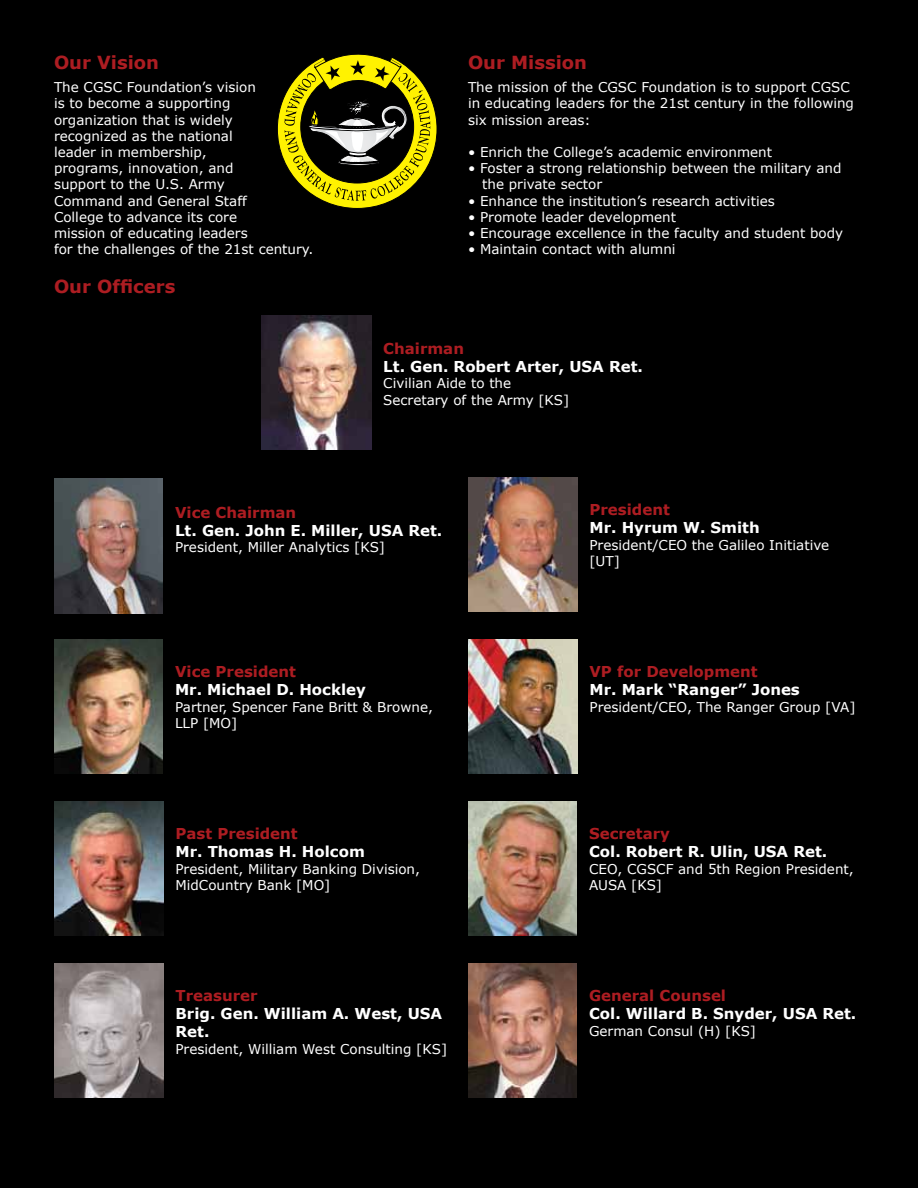
<style>
.page{position:relative;width:918px;height:1188px;background:#000}
.page>*{position:absolute;margin:0;border:0;box-sizing:border-box;transform-origin:0 0}
.t1{font:700 18px "Verdana";color:#ad1d22}
.t2{font:700 15px/18px "Verdana";color:#fff}
.t3{font:700 15px "Verdana";color:#ad1d22}
.t4{font:13.5px/16.2px "Verdana";color:#fff}
</style>
<div class="page">
<svg style="left:277px;top:54px;width:160px;height:155px;background:#6a6610"></svg>
<img style="left:54px;top:478px;width:109px;height:135px">
<img style="left:468px;top:477px;width:109px;height:135px">
<img style="left:54px;top:639px;width:109px;height:135px">
<img style="left:54px;top:801px;width:109px;height:135px">
<img style="left:468px;top:801px;width:109px;height:135px">
<img style="left:54px;top:963px;width:109px;height:135px">
<img style="left:468px;top:963px;width:109px;height:135px">
<img style="left:468px;top:639px;width:109px;height:135px">
<img style="left:262px;top:315px;width:110px;height:135px">
<h1 class="t1" style="left:54px;top:51px;width:107px">Our Vision</h1>
<p class="t4" style="left:54px;top:79px;width:261px">The CGSC Foundation’s vision<br>is to become a supporting organization that is widely<br>recognized as the national<br>leader in membership,<br>programs, innovation, and<br>support to the U.S. Army<br>Command and General Staff<br>College to advance its core<br>mission of educating leaders<br>for the challenges of the 21st century.</p>
<h1 class="t1" style="left:54px;top:275px;width:123px">Our Officers</h1>
<h1 class="t1" style="left:468px;top:51px;width:121px">Our Mission</h1>
<p class="t4" style="left:468px;top:79px;width:388px">The mission of the CGSC Foundation is to support CGSC in educating leaders for the 21st century in the following six mission areas:</p>
<p class="t4" style="left:468px;top:144px;width:306px">• Enrich the College’s academic environment</p>
<p class="t4" style="left:482px;top:160px;width:361px;text-indent:-14px">• Foster a strong relationship between the military and the private sector</p>
<p class="t4" style="left:468px;top:192px;width:308px">• Enhance the institution’s research activities</p>
<p class="t4" style="left:468px;top:208px;width:210px">• Promote leader development</p>
<p class="t4" style="left:468px;top:225px;width:377px">• Encourage excellence in the faculty and student body</p>
<p class="t4" style="left:468px;top:241px;width:209px">• Maintain contact with alumni</p>
<p class="t3" style="left:383px;top:339px;width:82px">Chairman</p>
<p class="t2" style="left:383px;top:357px;width:261px">Lt. Gen. Robert Arter, USA Ret.</p>
<p class="t4" style="left:383px;top:375px;width:187px">Civilian Aide to the<br>Secretary of the Army [KS]</p>
<p class="t3" style="left:175px;top:503px;width:123px">Vice Chairman</p>
<p class="t2" style="left:175px;top:521px;width:269px">Lt. Gen. John E. Miller, USA Ret.</p>
<p class="t4" style="left:175px;top:539px;width:211px">President, Miller Analytics [KS]</p>
<p class="t3" style="left:175px;top:662px;width:122px">Vice President</p>
<p class="t2" style="left:175px;top:681px;width:192px">Mr. Michael D. Hockley</p>
<p class="t4" style="left:175px;top:698px;width:259px">Partner, Spencer Fane Britt &amp; Browne,<br>LLP [MO]</p>
<p class="t3" style="left:176px;top:824px;width:124px">Past President</p>
<p class="t2" style="left:176px;top:843px;width:191px">Mr. Thomas H. Holcom</p>
<p class="t4" style="left:176px;top:860px;width:246px">President, Military Banking Division,<br>MidCountry Bank [MO]</p>
<p class="t3" style="left:176px;top:986px;width:84px">Treasurer</p>
<p class="t2" style="left:176px;top:1005px;width:268px">Brig. Gen. William A. West, USA<br>Ret.</p>
<p class="t4" style="left:176px;top:1040px;width:273px">President, William West Consulting [KS]</p>
<p class="t3" style="left:590px;top:500px;width:82px">President</p>
<p class="t2" style="left:590px;top:519px;width:172px">Mr. Hyrum W. Smith</p>
<p class="t4" style="left:590px;top:536px;width:241px">President/CEO the Galileo Initiative [UT]</p>
<p class="t3" style="left:590px;top:662px;width:170px">VP for Development</p>
<p class="t2" style="left:590px;top:681px;width:212px">Mr. Mark “Ranger” Jones</p>
<p class="t4" style="left:590px;top:698px;width:268px">President/CEO, The Ranger Group [VA]</p>
<p class="t3" style="left:589px;top:824px;width:82px">Secretary</p>
<p class="t2" style="left:589px;top:843px;width:240px">Col. Robert R. Ulin, USA Ret.</p>
<p class="t4" style="left:589px;top:860px;width:266px">CEO, CGSCF and 5th Region President,<br>AUSA [KS]</p>
<p class="t3" style="left:589px;top:986px;width:139px">General Counsel</p>
<p class="t2" style="left:589px;top:1005px;width:269px">Col. Willard B. Snyder, USA Ret.</p>
<p class="t4" style="left:589px;top:1022px;width:169px">German Consul (H) [KS]</p>
</div>
